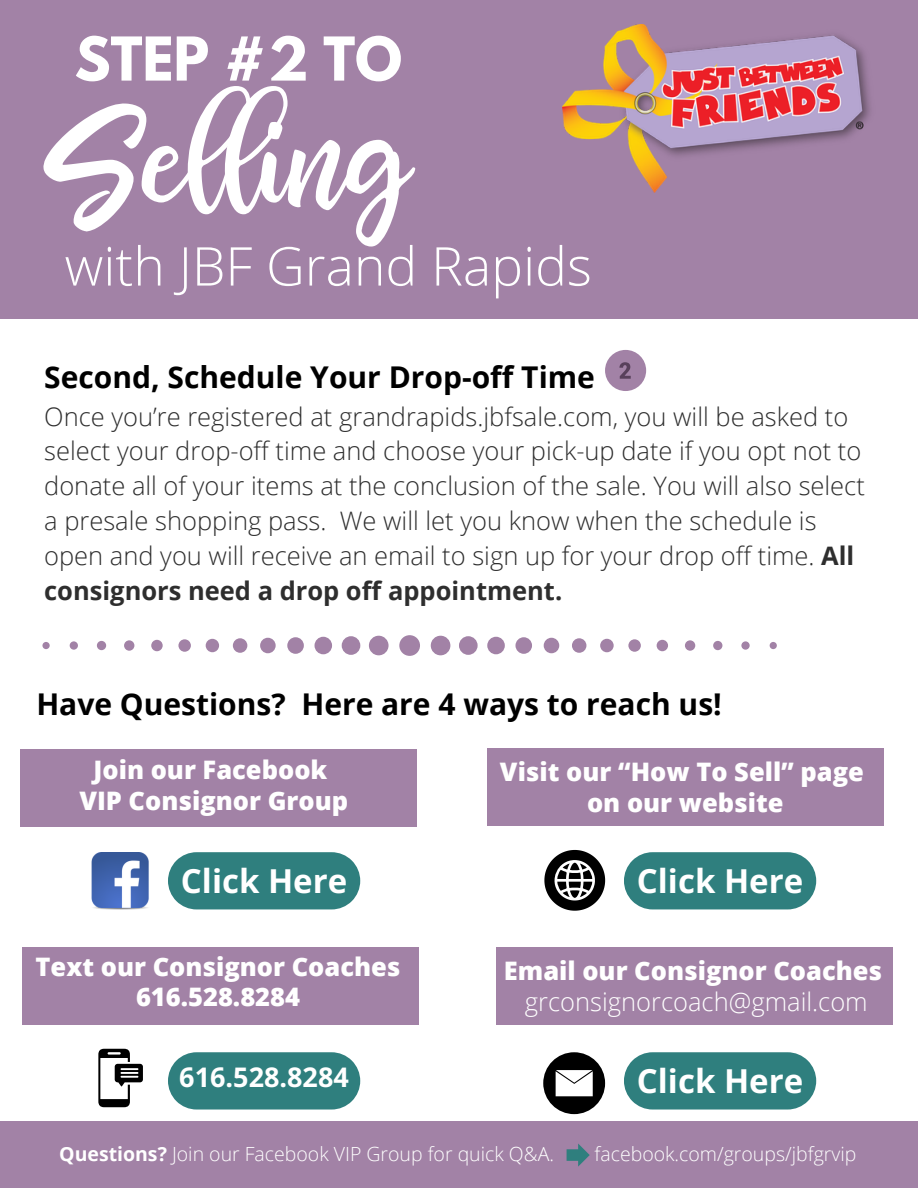
<style>
.page{position:relative;width:918px;height:1188px;background:#fff}
.page>*{position:absolute;margin:0;border:0;box-sizing:border-box;transform-origin:0 0}
.t1{font:125.4px "bhatoshine";color:#fff}
.t2{font:300 53.55px "Open Sans";color:#fff}
.t3{font:700 53.55px "League Spartan";color:#fff}
.t4{font:700 33px "Open Sans";color:#fff}
.t5{font:700 30px "Open Sans";color:#000}
.t6{font:700 27px "Open Sans";color:#fff}
.t7{font:300 25.5px/34.8px "Open Sans";color:#2e2e2e}
.t8{font:800 25.5px/30.3px "Open Sans";color:#fff;text-align:center}
.t9{font:300 25.5px/30.3px "Open Sans";color:#fff;text-align:center}
.t10{font:300 19.5px "Open Sans";color:#fff}
.s1{font-weight:700}
.s2{font-weight:800}
</style>
<div class="page">
<div style="left:0;top:0;width:918px;height:319px;background:#a282a6"></div>
<img style="left:563px;top:25px;width:307px;height:167px">
<div style="left:0;top:1121px;width:918px;height:67px;background:#a282a6"></div>
<svg style="left:567px;top:1143px;width:23px;height:24px"></svg>
<svg style="left:42px;top:635px;width:735px;height:21px"></svg>
<img style="left:92px;top:852px;width:57px;height:58px">
<div style="left:168px;top:852px;width:192px;height:57px;background:#2f7f7e"></div>
<div style="left:624px;top:852px;width:192px;height:57px;background:#2f7f7e"></div>
<div style="left:624px;top:1052px;width:192px;height:58px;background:#2f7f7e"></div>
<div style="left:168px;top:1052px;width:192px;height:58px;background:#2f7f7e"></div>
<svg style="left:544px;top:850px;width:61px;height:61px"></svg>
<svg style="left:98px;top:1049px;width:45px;height:58px"></svg>
<svg style="left:543px;top:1052px;width:62px;height:62px"></svg>
<div style="left:20px;top:749px;width:396px;height:77px;background:#a282a6"></div>
<div style="left:487px;top:748px;width:396px;height:77px;background:#a282a6"></div>
<div style="left:22px;top:947px;width:396px;height:78px;background:#a282a6"></div>
<div style="left:496px;top:947px;width:396px;height:78px;background:#a282a6"></div>
<div style="left:605px;top:350px;width:41px;height:41px;background:#a282a6;border-radius:50%"></div>
<svg style="left:619px;top:362px;width:12px;height:17px"></svg>
<h2 class="t3" style="left:75px;top:32px;width:329px">STEP #2 TO</h2>
<h1 class="t1" style="left:50px;top:69px;width:361px">Selling</h1>
<h2 class="t2" style="left:65px;top:228px;width:529px">with JBF Grand Rapids</h2>
<h6 class="t5" style="left:44px;top:356px;width:552px">Second, Schedule Your Drop-off Time</h6>
<h6 class="t7" style="left:44px;top:398px;width:822px">Once you’re registered at grandrapids.jbfsale.com, you will be asked to select your drop-off time and choose your pick-up date if you opt not to donate all of your items at the conclusion of the sale. You will also select a presale shopping pass. We will let you know when the schedule is open and you will receive an email to sign up for your drop off time. <span class="s1">All consignors need a drop off appointment.</span></h6>
<h4 class="t5" style="left:36px;top:683px;width:687px">Have Questions? Here are 4 ways to reach us!</h4>
<h5 class="t8" style="left:79px;top:754px;width:270px">Join our Facebook<br>VIP Consignor Group</h5>
<h5 class="t8" style="left:500px;top:756px;width:366px">Visit our “How To Sell” page on our website</h5>
<h4 class="t4" style="left:181px;top:857px;width:168px">Click Here</h4>
<h4 class="t4" style="left:637px;top:857px;width:168px">Click Here</h4>
<h5 class="t8" style="left:36px;top:951px;width:367px">Text our Consignor Coaches<br>616.528.8284</h5>
<h6 class="t9" style="left:504px;top:955px;width:380px"><span class="s2">Email our Consignor Coaches </span>grconsignorcoach@gmail.com</h6>
<h5 class="t6" style="left:179px;top:1058px;width:171px">616.528.8284</h5>
<h4 class="t4" style="left:637px;top:1057px;width:168px">Click Here</h4>
<p class="t10" style="left:59px;top:1141px;width:496px"><span class="s1">Questions?</span> Join our Facebook VIP Group for quick Q&amp;A.</p>
<p class="t10" style="left:595px;top:1141px;width:263px">facebook.com/groups/jbfgrvip</p>
</div>
